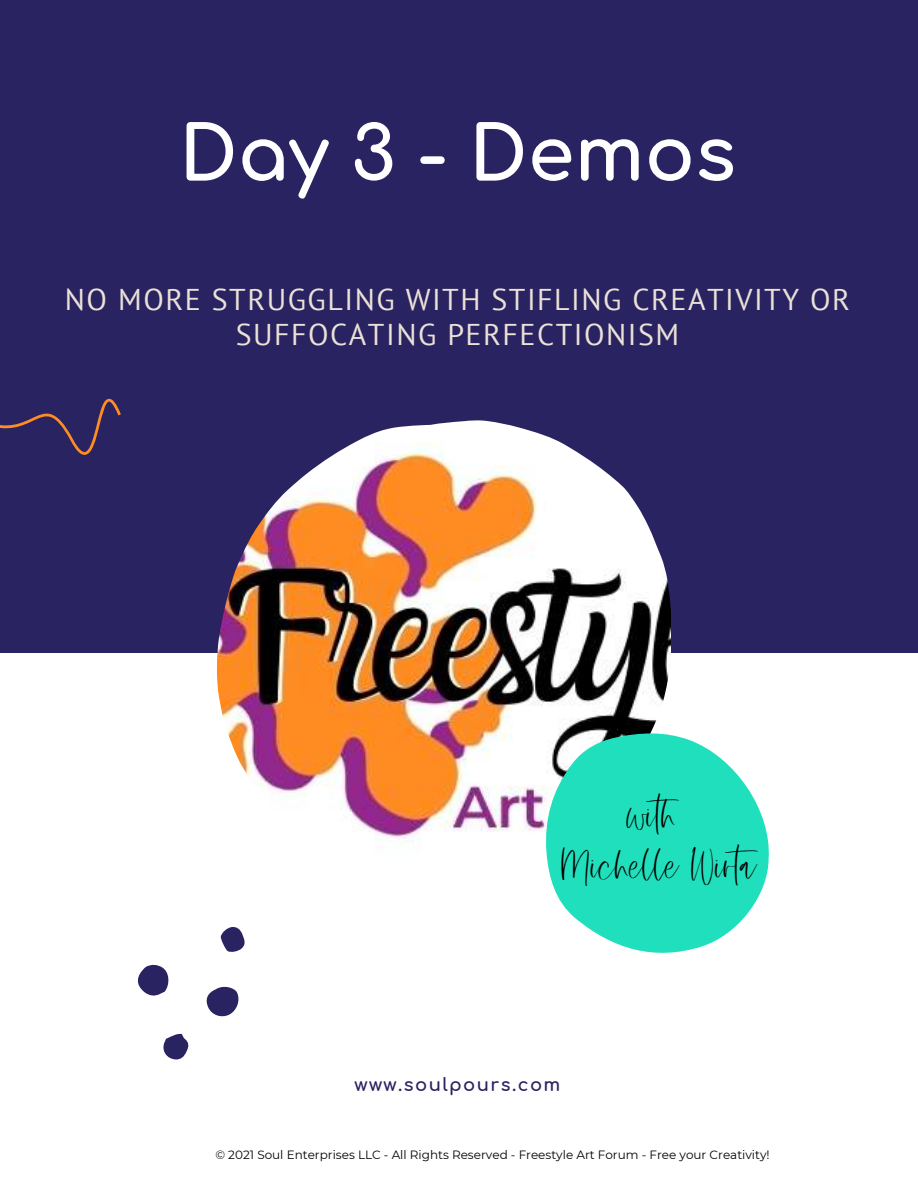
<style>
.page{position:relative;width:918px;height:1188px;background:#fff}
.page>*{position:absolute;margin:0;border:0;box-sizing:border-box;transform-origin:0 0}
.t1{font:700 75px "Comfortaa";color:#fff}
.t2{font:43.5px/51.8px "Moonstone";color:#000;text-align:center}
.t3{font:30px/35px "PT Sans";letter-spacing:.05em;color:#eae1d7;text-align:center}
.t4{font:700 18px "Comfortaa";letter-spacing:.08em;color:#2a2361}
.t5{font:12px "Montserrat";color:#000}
</style>
<div class="page">
<div style="left:0;top:0;width:918px;height:655px;background:#2a2361"></div>
<div style="left:0;top:653px;width:918px;height:535px;background:#fff"></div>
<img style="left:217px;top:420px;width:453px;height:423px">
<svg style="left:546px;top:733px;width:223px;height:220px;fill:#20dfbc"></svg>
<svg style="left:0;top:399px;width:121px;height:56px"></svg>
<svg style="left:221px;top:927px;width:24px;height:25px"></svg>
<svg style="left:138px;top:965px;width:31px;height:31px"></svg>
<svg style="left:207px;top:987px;width:31px;height:29px"></svg>
<svg style="left:163px;top:1034px;width:25px;height:26px"></svg>
<h1 class="t1" style="left:179px;top:115px;width:558px">Day 3 - Demos</h1>
<h3 class="t3" style="left:65px;top:281px;width:787px">NO MORE STRUGGLING WITH STIFLING CREATIVITY OR<br>SUFFOCATING PERFECTIONISM</h3>
<h2 class="t2" style="left:560px;top:792px;width:209px">with<br>Michelle Wirta</h2>
<h3 class="t4" style="left:355px;top:1075px;width:207px">www.soulpours.com</h3>
<p class="t5" style="left:215px;top:1147px;width:556px">© 2021 Soul Enterprises LLC - All Rights Reserved - Freestyle Art Forum - Free your Creativity!</p>
</div>
